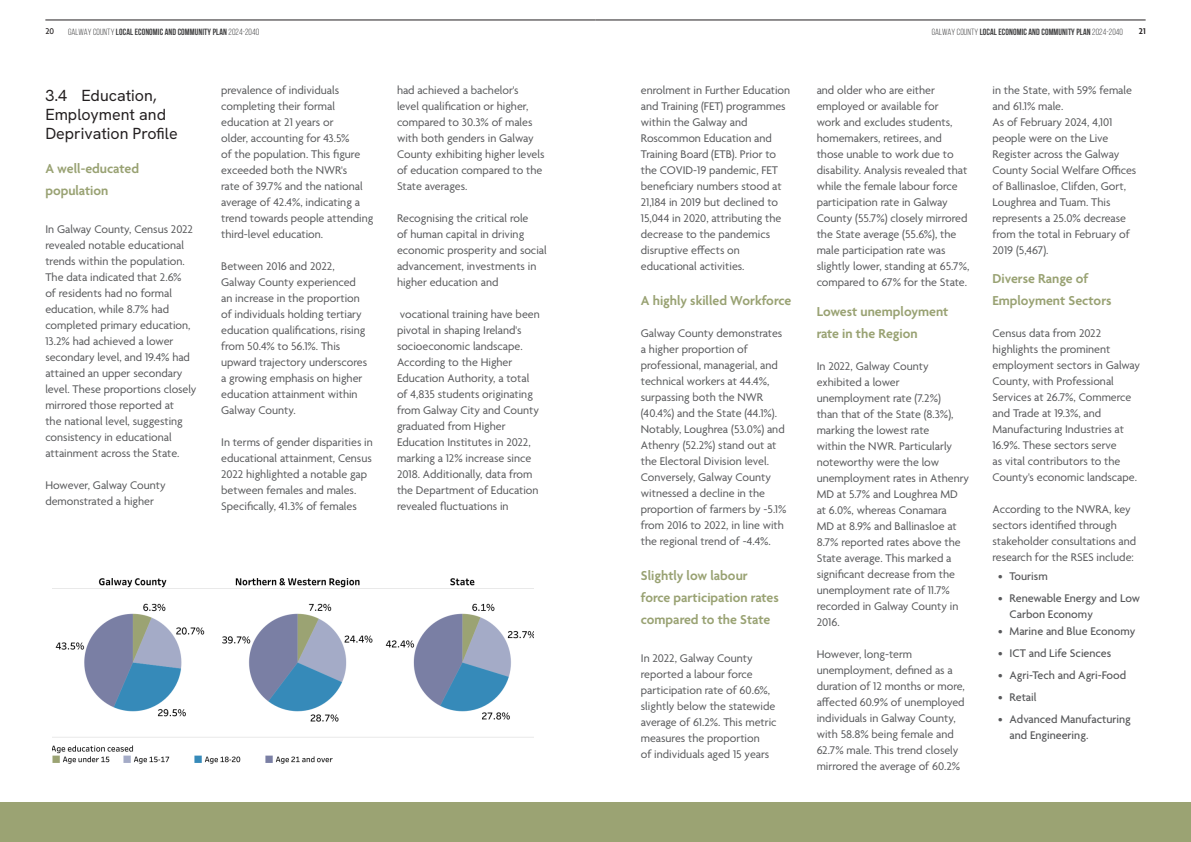
<style>
.page{position:relative;width:1191px;height:842px;background:#fff}
.page>*{position:absolute;margin:0;border:0;box-sizing:border-box;transform-origin:0 0}
.Section_Sub-Headings{font:16px/19.2px "Hanken Grotesk";color:#231f20}
.Interesting_facts{font:600 14px/22px "Agenda";color:#99a273}
.Text_body_A{font:12px/16px "Agenda";color:#57585a}
.t1{font:500 12px/16px "Agenda";color:#57585a}
.t2{font:700 9px "Bebas Neue";letter-spacing:.01em;color:#3e3e3f}
.t3{font:500 9px "Agenda";color:#231f20}
.t4{font:600 9px "Agenda";color:#231f20}
.s1{font-weight:400}
</style>
<div class="page">
<div style="left:0;top:802px;width:1191px;height:40px;background:#9ba373"></div>
<img style="left:52px;top:578px;width:482px;height:186px">
<div style="left:528px;top:549px;width:13px;height:35px;background:#fff"></div>
<hr style="left:45px;top:20px;width:550px;height:1px;background:#231f20">
<hr style="left:595px;top:20px;width:550px;height:1px;background:#231f20">
<p class="t3" style="left:45px;top:27px;width:10px">20</p>
<p class="t2" style="left:68px;top:27px;width:193px"><span class="s1">GALWAY COUNTY</span> LOCAL ECONOMIC AND COMMUNITY PLAN <span class="s1">2024-2040</span></p>
<p class="t2" style="left:931px;top:27px;width:193px"><span class="s1">GALWAY COUNTY</span> LOCAL ECONOMIC AND COMMUNITY PLAN <span class="s1">2024-2040</span></p>
<p class="t4" style="left:1138px;top:27px;width:8px">21</p>
<p class="Section_Sub-Headings" style="left:45px;top:86px;width:134px">3.4 Education,<br>Employment and<br>Deprivation Profile</p>
<p class="Interesting_facts" style="left:45px;top:158px;width:95px">A well-educated population</p>
<p class="Text_body_A" style="left:45px;top:222px;width:153px">In Galway County, Census 2022 revealed notable educational trends within the population.<br>The data indicated that 2.6%<br>of residents had no formal education, while 8.7% had completed primary education,<br>13.2% had achieved a lower secondary level, and 19.4% had attained an upper secondary level. These proportions closely mirrored those reported at<br>the national level, suggesting consistency in educational attainment across the State.</p>
<p class="Text_body_A" style="left:45px;top:478px;width:122px">However, Galway County demonstrated a higher</p>
<p class="Text_body_A" style="left:221px;top:83px;width:154px">prevalence of individuals completing their formal education at 21 years or<br>older, accounting for 43.5%<br>of the population. This figure exceeded both the NWR's<br>rate of 39.7% and the national average of 42.4%, indicating a trend towards people attending third-level education.</p>
<p class="Text_body_A" style="left:221px;top:259px;width:147px">Between 2016 and 2022,<br>Galway County experienced an increase in the proportion of individuals holding tertiary education qualifications, rising from 50.4% to 56.1%. This upward trajectory underscores a growing emphasis on higher education attainment within<br>Galway County.</p>
<p class="Text_body_A" style="left:221px;top:435px;width:153px">In terms of gender disparities in educational attainment, Census<br>2022 highlighted a notable gap between females and males.<br>Specifically, 41.3% of females</p>
<p class="Text_body_A" style="left:397px;top:83px;width:149px">had achieved a bachelor's<br>level qualification or higher, compared to 30.3% of males with both genders in Galway<br>County exhibiting higher levels of education compared to the<br>State averages.</p>
<p class="Text_body_A" style="left:397px;top:211px;width:151px">Recognising the critical role<br>of human capital in driving economic prosperity and social advancement, investments in higher education and</p>
<p class="Text_body_A" style="left:397px;top:307px;width:144px">vocational training have been pivotal in shaping Ireland's socioeconomic landscape.<br>According to the Higher<br>Education Authority, a total of 4,835 students originating from Galway City and County graduated from Higher<br>Education Institutes in 2022, marking a 12% increase since<br>2018. Additionally, data from the Department of Education revealed fluctuations in</p>
<p class="Text_body_A" style="left:641px;top:83px;width:151px">enrolment in Further Education and Training (FET) programmes within the Galway and<br>Roscommon Education and<br>Training Board (ETB). Prior to the COVID-19 pandemic, FET beneficiary numbers stood at<br>21,184 in 2019 but declined to<br>15,044 in 2020, attributing the decrease to the pandemics disruptive effects on educational activities.</p>
<p class="Interesting_facts" style="left:641px;top:290px;width:152px">A highly skilled Workforce</p>
<p class="Text_body_A" style="left:641px;top:326px;width:147px">Galway County demonstrates a higher proportion of professional, managerial, and technical workers at 44.4%, surpassing both the NWR (40.4%) and the State (44.1%).<br>Notably, Loughrea (53.0%) and<br>Athenry (52.2%) stand out at the Electoral Division level.<br>Conversely, Galway County witnessed a decline in the proportion of farmers by -5.1% from 2016 to 2022, in line with the regional trend of -4.4%.</p>
<p class="Interesting_facts" style="left:641px;top:565px;width:139px">Slightly low labour force participation rates compared to the State</p>
<p class="Text_body_A" style="left:641px;top:651px;width:137px">In 2022, Galway County reported a labour force participation rate of 60.6%, slightly below the statewide average of 61.2%. This metric measures the proportion<br>of individuals aged 15 years</p>
<p class="Text_body_A" style="left:816px;top:83px;width:154px">and older who are either employed or available for<br>work and excludes students, homemakers, retirees, and those unable to work due to disability. Analysis revealed that while the female labour force participation rate in Galway<br>County (55.7%) closely mirrored the State average (55.6%), the male participation rate was slightly lower, standing at 65.7%, compared to 67% for the State.</p>
<p class="Interesting_facts" style="left:816px;top:301px;width:133px">Lowest unemployment rate in the Region</p>
<p class="Text_body_A" style="left:816px;top:359px;width:154px">In 2022, Galway County exhibited a lower unemployment rate (7.2%)<br>than that of the State (8.3%), marking the lowest rate<br>within the NWR. Particularly noteworthy were the low unemployment rates in Athenry<br>MD at 5.7% and Loughrea MD at 6.0%, whereas Conamara<br>MD at 8.9% and Ballinasloe at<br>8.7% reported rates above the<br>State average. This marked a significant decrease from the unemployment rate of 11.7% recorded in Galway County in<br>2016.</p>
<p class="Text_body_A" style="left:816px;top:647px;width:150px">However, long-term unemployment, defined as a duration of 12 months or more, affected 60.9% of unemployed individuals in Galway County, with 58.8% being female and<br>62.7% male. This trend closely mirrored the average of 60.2%</p>
<p class="Text_body_A" style="left:992px;top:83px;width:141px">in the State, with 59% female and 61.1% male.</p>
<p class="Text_body_A" style="left:992px;top:115px;width:145px">As of February 2024, 4,101 people were on the Live<br>Register across the Galway<br>County Social Welfare Offices of Ballinasloe, Clifden, Gort,<br>Loughrea and Tuam. This represents a 25.0% decrease from the total in February of<br>2019 (5,467).</p>
<p class="Interesting_facts" style="left:992px;top:268px;width:121px">Diverse Range of<br>Employment Sectors</p>
<p class="Text_body_A" style="left:992px;top:326px;width:149px">Census data from 2022 highlights the prominent employment sectors in Galway<br>County, with Professional<br>Services at 26.7%, Commerce and Trade at 19.3%, and<br>Manufacturing Industries at<br>16.9%. These sectors serve<br>as vital contributors to the<br>County's economic landscape.</p>
<p class="Text_body_A" style="left:992px;top:502px;width:145px">According to the NWRA, key sectors identified through stakeholder consultations and research for the RSES include:</p>
<p class="t1" style="left:998px;top:569px;width:51px">• Tourism</p>
<p class="t1" style="left:1009px;top:591px;width:132px;text-indent:-11px">• Renewable Energy and Low<br>Carbon Economy</p>
<p class="t1" style="left:998px;top:624px;width:139px">• Marine and Blue Economy</p>
<p class="t1" style="left:998px;top:646px;width:115px">• ICT and Life Sciences</p>
<p class="t1" style="left:998px;top:668px;width:130px">• Agri-Tech and Agri-Food</p>
<p class="t1" style="left:998px;top:690px;width:40px">• Retail</p>
<p class="t1" style="left:1009px;top:712px;width:123px;text-indent:-11px">• Advanced Manufacturing and Engineering.</p>
</div>
